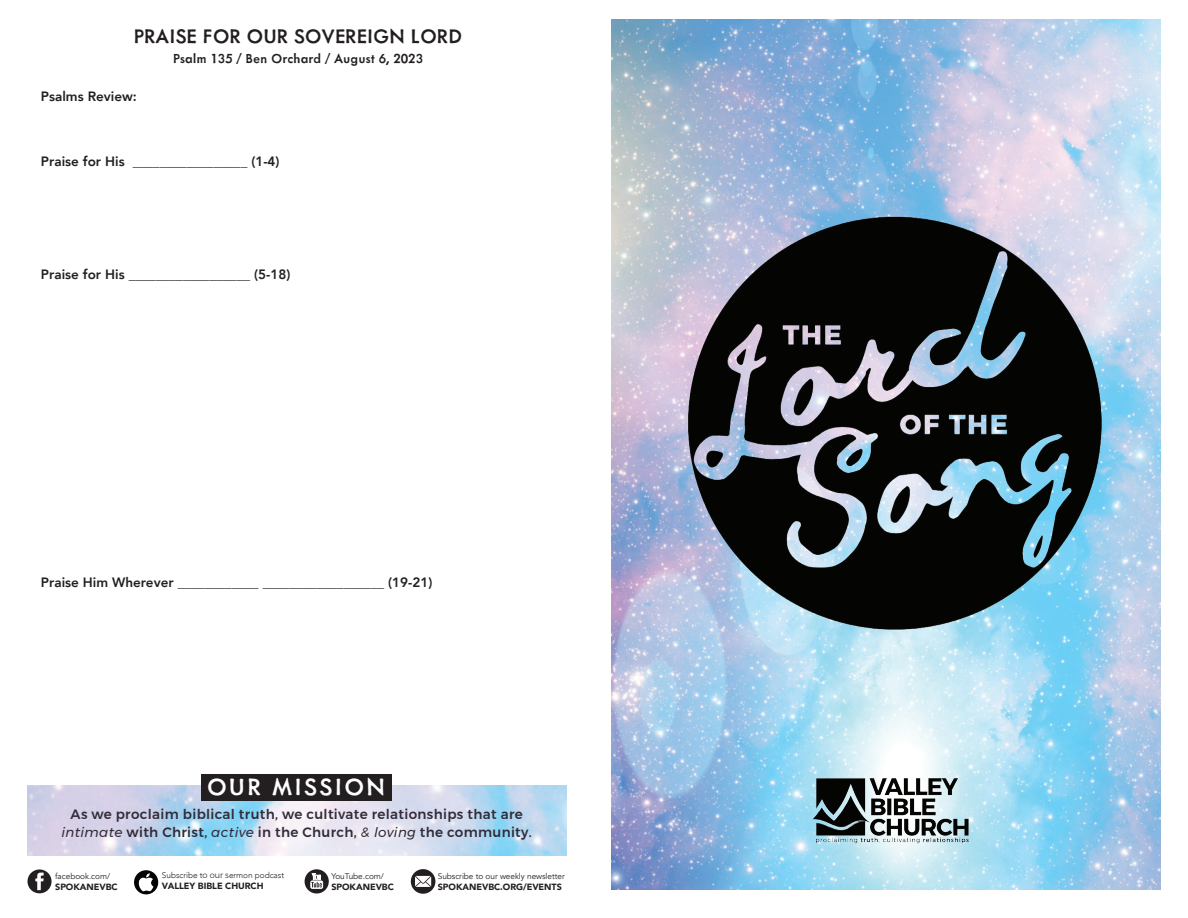
<style>
.page{position:relative;width:1188px;height:918px;background:#fff}
.page>*{position:absolute;margin:0;border:0;box-sizing:border-box;transform-origin:0 0}
.t1{font:500 27px "Metallophile Sp 8";letter-spacing:.075em;color:#fff}
.t2{font:500 22.5px "Metallophile Sp 8";color:#231f20}
.t3{font:500 15px "Metallophile Sp 8";color:#231f20}
.t4{font:800 13.5px "Avenir";color:#231f20}
.t5{font:500 13.5px/18px "Montserrat";letter-spacing:.025em;color:#312b39;text-align:center}
.t6{font:900 9px "Avenir";letter-spacing:-.005em;color:#231f20}
.t7{font:8.25px "Avenir";letter-spacing:-.005em;color:#231f20}
.t8{font:300 8.25px "Avenir";letter-spacing:-.005em;color:#231f20}
.s1{font-weight:400;font-style:italic}
.s2{font-family:"Montserrat"}
</style>
<div class="page">
<img style="left:611px;top:20px;width:549px;height:870px">
<img style="left:811px;top:777px;width:160px;height:68px">
<img style="left:652px;top:184px;width:488px;height:452px">
<svg style="left:27px;top:869px;width:25px;height:24px"></svg>
<svg style="left:305px;top:869px;width:24px;height:25px"></svg>
<svg style="left:411px;top:869px;width:24px;height:25px"></svg>
<svg style="left:415px;top:876px;width:16px;height:11px"></svg>
<svg style="left:134px;top:870px;width:24px;height:24px"></svg>
<img style="left:27px;top:786px;width:540px;height:69px">
<div style="left:201px;top:774px;width:190px;height:26px;background:#231f20"></div>
<h2 class="t2" style="left:134px;top:23px;width:330px">PRAISE FOR OUR SOVEREIGN LORD</h2>
<p class="t3" style="left:173px;top:49px;width:251px">Psalm 135 / Ben Orchard / August 6, 2023</p>
<p class="t4" style="left:41px;top:86px;width:97px">Psalms Review:</p>
<p class="t4" style="left:41px;top:150px;width:240px">Praise for His _________________ (1-4)</p>
<p class="t4" style="left:41px;top:264px;width:251px">Praise for His __________________ (5-18)</p>
<p class="t4" style="left:41px;top:572px;width:393px">Praise Him Wherever ____________ __________________ (19-21)</p>
<h1 class="t1" style="left:207px;top:770px;width:180px">OUR MISSION</h1>
<p class="t5" style="left:62px;top:805px;width:472px">As we proclaim biblical truth, we cultivate relationships that are <span class="s1">intimate</span> with Christ, <span class="s1">active</span> in the Church, <span class="s1">&amp; loving</span> the community.</p>
<p class="t7" style="left:55px;top:871px;width:56px">facebook.com/</p>
<p class="t6" style="left:55px;top:879px;width:64px">SPOKANEVBC</p>
<p class="t8" style="left:162px;top:871px;width:124px">Subscribe t<span class="s2">o our s</span>ermon podcast</p>
<p class="t6" style="left:162px;top:878px;width:103px">VALLEY BIBLE CHURCH</p>
<p class="t7" style="left:331px;top:871px;width:54px">YouTube.com/</p>
<p class="t6" style="left:331px;top:879px;width:64px">SPOKANEVBC</p>
<p class="t7" style="left:438px;top:872px;width:129px">Subscribe to our weekly newsletter</p>
<p class="t6" style="left:438px;top:879px;width:126px">SPOKANEVBC.ORG/EVENTS</p>
</div>
